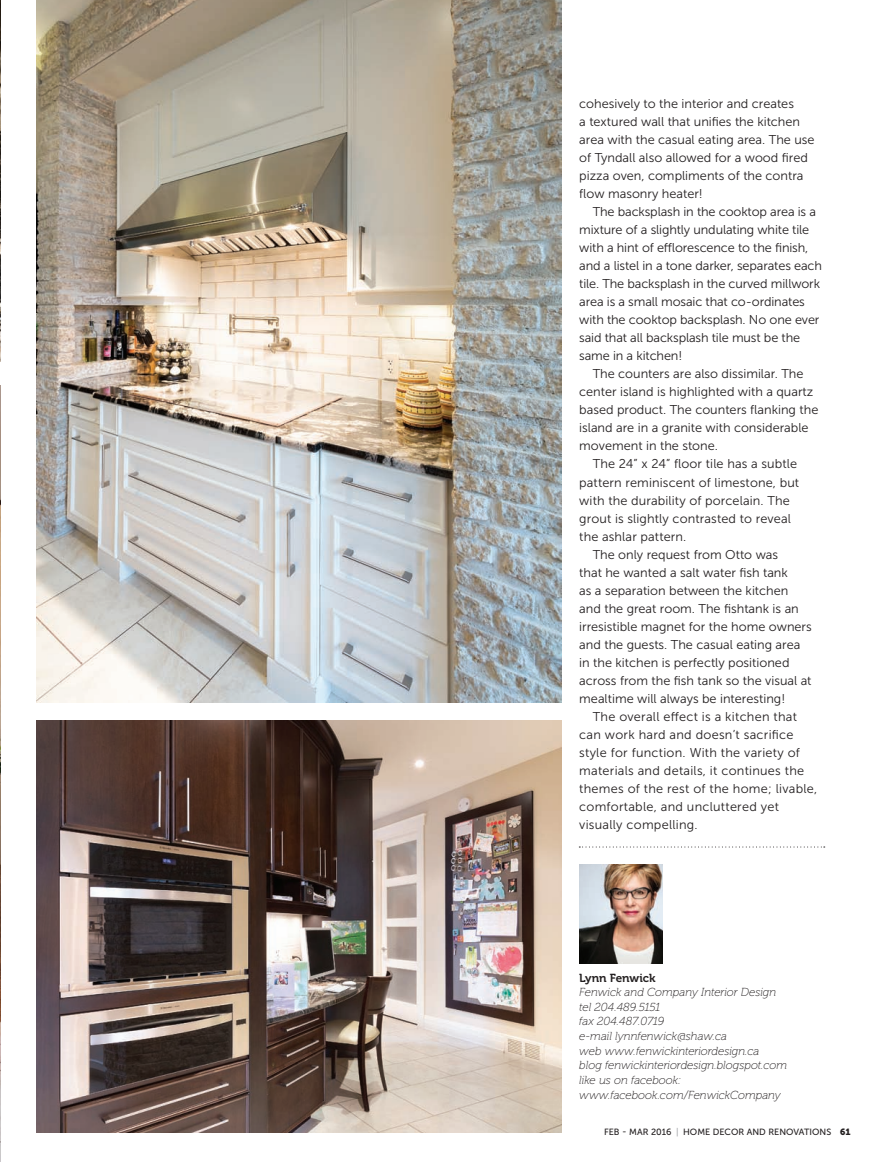
<style>
.page{position:relative;width:878px;height:1162px;background:#fff}
.page>*{position:absolute;margin:0;border:0;box-sizing:border-box;transform-origin:0 0}
.t1{font:12.75px "Museo Sans 300";color:#231f20}
.t2{font:12.75px "Museo Sans 300";letter-spacing:.02em;color:#231f20}
.t3{font:italic 11.7px/14.5px "Museo 100";color:#231f20}
.t4{font:9px "Museo Sans 500";color:#231f20}
.s1{font-family:"Museo 700";font-style:normal}
.s2{color:#a8a9ad}
.s3{font-family:"Museo 900"}
</style>
<div class="page">
<img style="left:0;top:1px;width:1px;height:360px">
<img style="left:0;top:385px;width:1px;height:775px">
<img style="left:579px;top:864px;width:83px;height:99px">
<svg style="left:579px;top:846px;width:246px;height:1px"></svg>
<img style="left:36px;top:720px;width:525px;height:412px">
<img style="left:36px;top:0;width:525px;height:702px">
<p class="t1" style="left:579px;top:97px;width:216px">cohesively to the interior and creates</p>
<p class="t1" style="left:579px;top:115px;width:222px">a textured wall that unifies the kitchen</p>
<p class="t1" style="left:579px;top:133px;width:237px">area with the casual eating area. The use</p>
<p class="t1" style="left:579px;top:151px;width:230px">of Tyndall also allowed for a wood fired</p>
<p class="t1" style="left:579px;top:169px;width:226px">pizza oven, compliments of the contra</p>
<p class="t1" style="left:579px;top:187px;width:125px">flow masonry heater!</p>
<p class="t1" style="left:593px;top:205px;width:225px">The backsplash in the cooktop area is a</p>
<p class="t1" style="left:579px;top:223px;width:232px">mixture of a slightly undulating white tile</p>
<p class="t1" style="left:579px;top:241px;width:231px">with a hint of efflorescence to the finish,</p>
<p class="t1" style="left:579px;top:259px;width:244px">and a listel in a tone darker, separates each</p>
<p class="t1" style="left:579px;top:277px;width:242px">tile. The backsplash in the curved millwork</p>
<p class="t1" style="left:579px;top:295px;width:227px">area is a small mosaic that co-ordinates</p>
<p class="t1" style="left:579px;top:313px;width:242px">with the cooktop backsplash. No one ever</p>
<p class="t1" style="left:579px;top:331px;width:222px">said that all backsplash tile must be the</p>
<p class="t1" style="left:579px;top:349px;width:104px">same in a kitchen!</p>
<p class="t1" style="left:593px;top:367px;width:212px">The counters are also dissimilar. The</p>
<p class="t1" style="left:579px;top:385px;width:236px">center island is highlighted with a quartz</p>
<p class="t1" style="left:579px;top:403px;width:241px">based product. The counters flanking the</p>
<p class="t1" style="left:579px;top:421px;width:231px">island are in a granite with considerable</p>
<p class="t1" style="left:579px;top:439px;width:140px">movement in the stone.</p>
<p class="t1" style="left:593px;top:457px;width:206px">The 24” x 24” floor tile has a subtle</p>
<p class="t1" style="left:579px;top:475px;width:221px">pattern reminiscent of limestone, but</p>
<p class="t1" style="left:579px;top:493px;width:212px">with the durability of porcelain. The</p>
<p class="t1" style="left:579px;top:511px;width:213px">grout is slightly contrasted to reveal</p>
<p class="t1" style="left:579px;top:529px;width:109px">the ashlar pattern.</p>
<p class="t1" style="left:593px;top:547px;width:187px">The only request from Otto was</p>
<p class="t1" style="left:579px;top:565px;width:210px">that he wanted a salt water fish tank</p>
<p class="t1" style="left:579px;top:583px;width:211px">as a separation between the kitchen</p>
<p class="t1" style="left:579px;top:601px;width:221px">and the great room. The fishtank is an</p>
<p class="t1" style="left:579px;top:619px;width:234px">irresistible magnet for the home owners</p>
<p class="t1" style="left:579px;top:637px;width:223px">and the guests. The casual eating area</p>
<p class="t1" style="left:579px;top:655px;width:212px">in the kitchen is perfectly positioned</p>
<p class="t1" style="left:579px;top:673px;width:234px">across from the fish tank so the visual at</p>
<p class="t1" style="left:579px;top:691px;width:207px">mealtime will always be interesting!</p>
<p class="t2" style="left:593px;top:709px;width:206px">The overall effect is a kitchen that</p>
<p class="t2" style="left:579px;top:727px;width:216px">can work hard and doesn’t sacrifice</p>
<p class="t2" style="left:579px;top:745px;width:222px">style for function. With the variety of</p>
<p class="t2" style="left:579px;top:763px;width:226px">materials and details, it continues the</p>
<p class="t2" style="left:579px;top:781px;width:240px">themes of the rest of the home; livable,</p>
<p class="t2" style="left:579px;top:799px;width:201px">comfortable, and uncluttered yet</p>
<p class="t2" style="left:579px;top:817px;width:120px">visually compelling.</p>
<p class="t3" style="left:579px;top:970px;width:209px"><span class="s1">Lynn Fenwick<br></span>Fenwick and Company Interior Design tel 204.489.5151<br>fax 204.487.0719<br>e-mail lynnfenwick@shaw.ca<br>web www.fenwickinteriordesign.ca<br>blog fenwickinteriordesign.blogspot.com like us on facebook: www.facebook.com/FenwickCompany</p>
<p class="t4" style="left:604px;top:1126px;width:248px">FEB - MAR 2016 <span class="s2">|</span> HOME DECOR AND RENOVATIONS <span class="s3">61</span></p>
</div>
